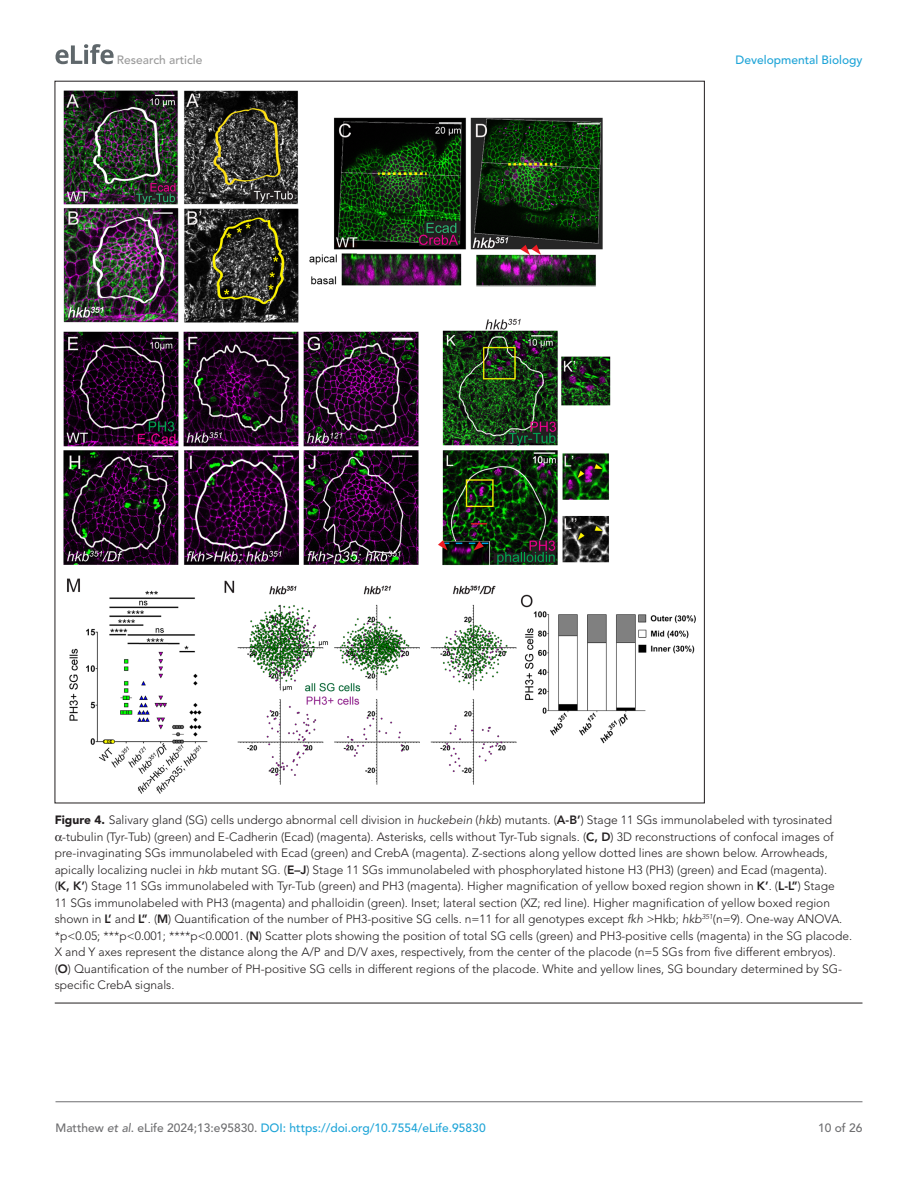
<style>
.page{position:relative;width:918px;height:1188px;background:#fff}
.page>*{position:absolute;margin:0;border:0;box-sizing:border-box;transform-origin:0 0}
.t1{font:300 12px "Avenir LT Std";color:#231f20}
.t2{font:500 12px "Avenir LT Std";color:#1ea4d7}
.t3{font:500 12px "Avenir LT Std";color:#9a9a9a}
.t4{font:500 12px "Avenir LT Std";color:#6e6e70}
.s1{font-weight:900}
.s2{font-style:italic}
.s3{font-weight:800}
.s4{color:#6e6e70}
.s5{font-style:italic;color:#6e6e70}
</style>
<div class="page">
<svg style="left:56px;top:44px;width:58px;height:20px"></svg>
<hr style="left:56px;top:1101px;width:806px;height:1px;background:#6e6e70">
<hr style="left:55px;top:1003px;width:807px;height:1px;background:#231f20">
<img style="left:64px;top:90px;width:631px;height:704px">
<p class="t3" style="left:117px;top:53px;width:87px">Research article</p>
<p class="t2" style="left:736px;top:53px;width:128px">Developmental Biology</p>
<p class="t1" style="left:55px;top:813px;width:779px"><span class="s1">Figure 4.</span> Salivary gland (SG) cells undergo abnormal cell division in <span class="s2">huckebein</span> (<span class="s2">hkb</span>) mutants. (<span class="s3">A-B’</span>) Stage 11 SGs immunolabeled with tyrosinated</p>
<p class="t1" style="left:62px;top:829px;width:773px">-tubulin (Tyr-Tub) (green) and E-Cadherin (Ecad) (magenta). Asterisks, cells without Tyr-Tub signals. (<span class="s3">C, D</span>) 3D reconstructions of confocal images of</p>
<p class="t1" style="left:55px;top:846px;width:775px">pre-invaginating SGs immunolabeled with Ecad (green) and CrebA (magenta). Z-sections along yellow dotted lines are shown below. Arrowheads,</p>
<p class="t1" style="left:55px;top:862px;width:774px">apically localizing nuclei in <span class="s2">hkb</span> mutant SG. (<span class="s3">E–J</span>) Stage 11 SGs immunolabeled with phosphorylated histone H3 (PH3) (green) and Ecad (magenta).</p>
<p class="t1" style="left:55px;top:879px;width:782px">(<span class="s3">K, K’</span>) Stage 11 SGs immunolabeled with Tyr-Tub (green) and PH3 (magenta). Higher magnification of yellow boxed region shown in <span class="s3">K’</span>. (<span class="s3">L-L’’</span>) Stage</p>
<p class="t1" style="left:55px;top:895px;width:777px">11 SGs immunolabeled with PH3 (magenta) and phalloidin (green). Inset; lateral section (XZ; red line). Higher magnification of yellow boxed region</p>
<p class="t1" style="left:55px;top:912px;width:789px">shown in <span class="s3">L’</span> and <span class="s3">L’’</span>. (<span class="s3">M</span>) Quantification of the number of PH3-positive SG cells. n=11 for all genotypes except <span class="s2">fkh &gt;</span>Hkb; <span class="s2">hkb</span><sup>351</sup>(n=9). One-way ANOVA.</p>
<p class="t1" style="left:55px;top:928px;width:799px">*p&lt;0.05; ***p&lt;0.001; ****p&lt;0.0001. (<span class="s3">N</span>) Scatter plots showing the position of total SG cells (green) and PH3-positive cells (magenta) in the SG placode.</p>
<p class="t1" style="left:55px;top:945px;width:783px">X and Y axes represent the distance along the A/P and D/V axes, respectively, from the center of the placode (n=5 SGs from five different embryos).</p>
<p class="t1" style="left:55px;top:961px;width:789px">(<span class="s3">O</span>) Quantification of the number of PH-positive SG cells in different regions of the placode. White and yellow lines, SG boundary determined by SG-</p>
<p class="t1" style="left:55px;top:978px;width:121px">specific CrebA signals.</p>
<p class="t2" style="left:56px;top:1121px;width:432px"><span class="s4">Matthew</span> <span class="s5">et al</span><span class="s4">. eLife 2024;13:e95830.</span> DOI: https://doi.org/10.7554/eLife.95830</p>
<p class="t4" style="left:818px;top:1121px;width:46px">10 of 26</p>
</div>
